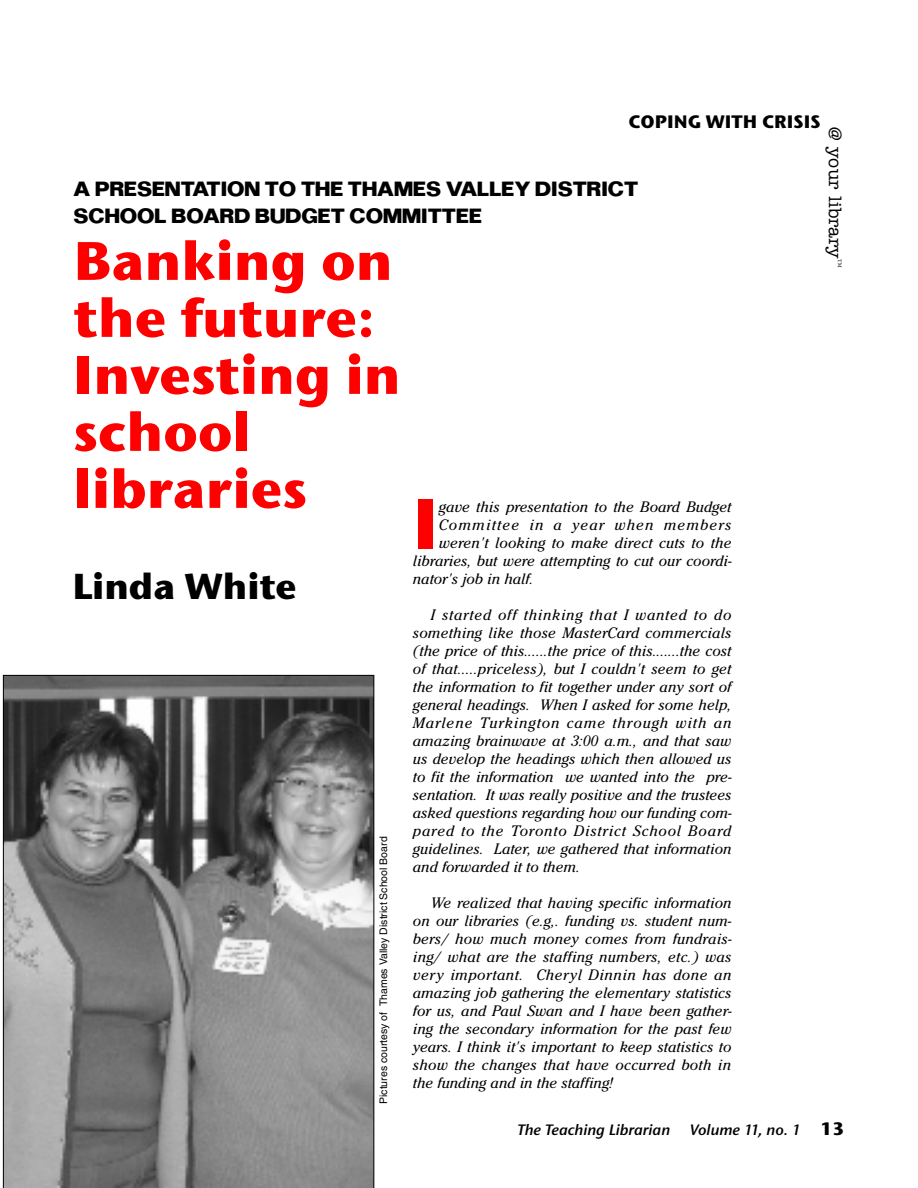
<style>
.page{position:relative;width:918px;height:1188px;background:#fff}
.page>*{position:absolute;margin:0;border:0;box-sizing:border-box;transform-origin:0 0}
.t1{font:700 70.35px "Stone Sans ITCTT";color:#f00}
.t2{font:700 54px/57px "Stone Sans ITCTT";color:#f00}
.t3{font:700 36px "Stone Sans ITCTT";color:#000}
.t4{font:700 18px/27px "Folio";color:#000}
.t5{font:700 18px "Stone Sans ITCTT";color:#000}
.t6{font:500 18px "American Typewriter";color:#000}
.t7{font:italic 15px/18px "Cheltenham";color:#000;text-align:justify}
.t8{font:15px "Stone Sans ITCTT Semi Ita";color:#000}
.t9{font:italic 15px "Cheltenham";letter-spacing:.08em;color:#000}
.t10{font:10.5px "Helvetica";color:#000}
.s1{font-family:"Stone Sans ITCTT";font-weight:700;font-size:18px}
</style>
<div class="page">
<svg style="left:3px;top:675px;width:371px;height:513px;background:#7d7d7d"></svg>
<p class="t5" style="left:629px;top:111px;width:194px">COPING WITH CRISIS</p>
<p class="t6" style="left:841px;top:127px;width:141px;rotate:90deg">@ your library<sup>™</sup></p>
<p class="t4" style="left:74px;top:176px;width:566px">A PRESENTATION TO THE THAMES VALLEY DISTRICT<br>SCHOOL BOARD BUDGET COMMITTEE</p>
<h2 class="t2" style="left:74px;top:232px;width:329px">Banking on the future:<br>Investing in school libraries</h2>
<h1 class="t1" style="left:413px;top:478px;width:28px">I</h1>
<p class="t7" style="left:439px;top:498px;width:294px">gave this presentation to the Board Budget</p>
<p class="t9" style="left:439px;top:516px;width:294px">Committee in a year when members</p>
<p class="t7" style="left:439px;top:534px;width:294px">weren't looking to make direct cuts to the</p>
<p class="t7" style="left:413px;top:552px;width:320px">libraries, but were attempting to cut our coordi-</p>
<p class="t7" style="left:413px;top:570px;width:122px">nator's job in half.</p>
<p class="t7" style="left:413px;top:606px;width:320px;text-indent:18px">I started off thinking that I wanted to do something like those MasterCard commercials (the price of this......the price of this.......the cost of that.....priceless), but I couldn't seem to get the information to fit together under any sort of general headings. When I asked for some help, Marlene Turkington came through with an amazing brainwave at 3:00 a.m., and that saw us develop the headings which then allowed us to fit the information we wanted into the pre&shy;sentation. It was really positive and the trustees asked questions regarding how our funding com&shy;pared to the Toronto District School Board guidelines. Later, we gathered that information and forwarded it to them.</p>
<p class="t7" style="left:413px;top:894px;width:320px;text-indent:18px">We realized that having specific information on our libraries (e.g,. funding vs. student num&shy;bers/ how much money comes from fundrais&shy;ing/ what are the staffing numbers, etc.) was very important. Cheryl Dinnin has done an amazing job gathering the elementary statistics for us, and Paul Swan and I have been gather&shy;ing the secondary information for the past few years. I think it's important to keep statistics to show the changes that have occurred both in the funding and in the staffing!</p>
<h3 class="t3" style="left:72px;top:563px;width:226px">Linda White</h3>
<p class="t10" style="left:380px;top:1104px;width:269px;rotate:-90deg">Pictures courtesy of Thames Valley District School Board</p>
<p class="t8" style="left:517px;top:1121px;width:154px">The Teaching Librarian</p>
<p class="t8" style="left:690px;top:1121px;width:156px">Volume 11, no. 1 <span class="s1">13</span></p>
</div>
